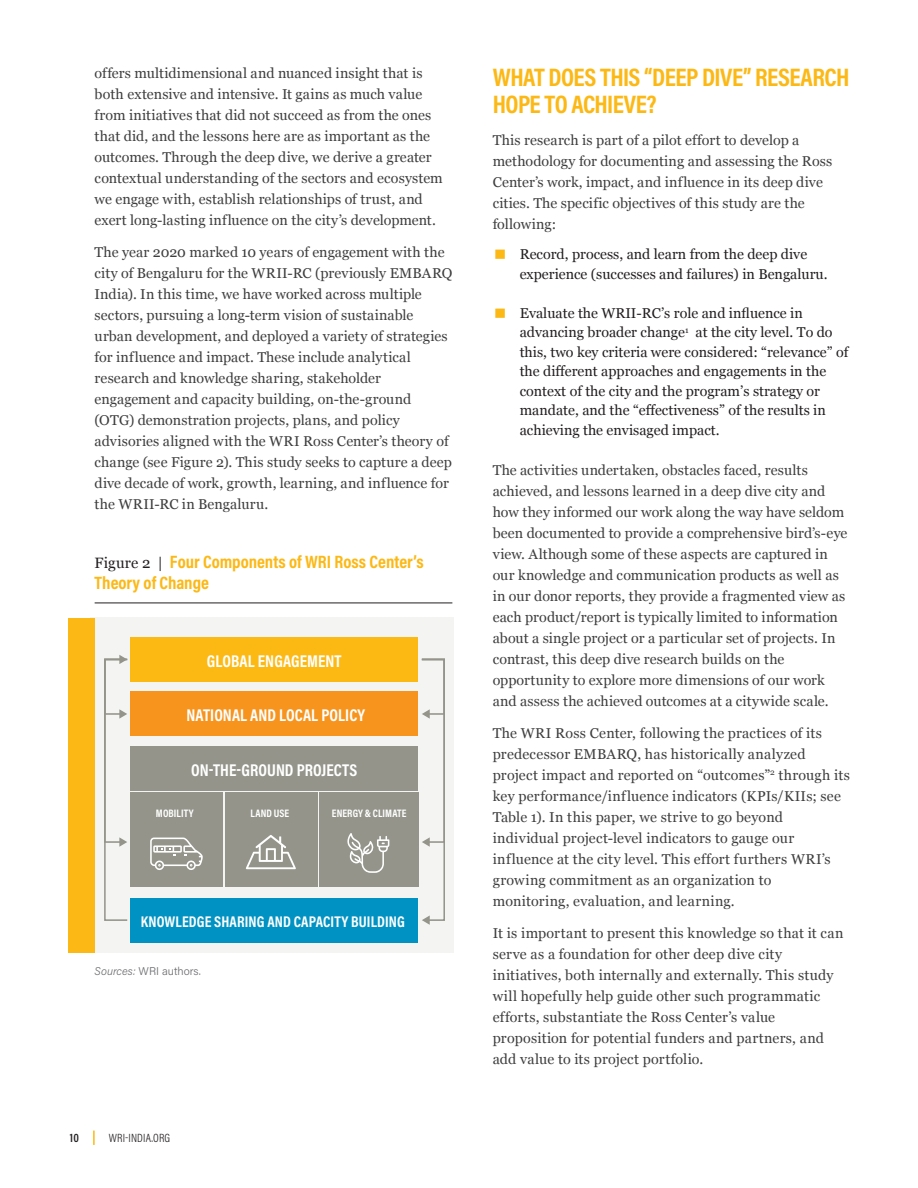
<style>
.page{position:relative;width:918px;height:1188px;background:#fff}
.page>*{position:absolute;margin:0;border:0;box-sizing:border-box;transform-origin:0 0}
.Text{font:700 25.5px/27px "Acumin Pro Cond";letter-spacing:-.02em;color:#fcb814}
.WP_Box_Head{font:700 18px/21px "Acumin Pro Cond";color:#fcb814}
.t1{font:700 17.25px "Acumin Pro Cond";letter-spacing:.005em;color:#fff}
.t2{font:700 15.6px "Acumin Pro Cond";letter-spacing:.01em;color:#fff}
.Text-2{font:14.25px/21px "Georgia";letter-spacing:.01em;color:#3e3e3f}
.t3{font:14.25px/19.5px "Georgia";color:#231f20}
.t4{font:300 12px "Acumin Pro Cond";letter-spacing:.015em;color:#231f20}
.t5{font:600 12px "Acumin Pro Cond";color:#231f20}
.t6{font:300 11.25px "Acumin Pro";color:#6c6d70}
.t7{font:700 10.95px "Acumin Pro Cond";letter-spacing:.01em;color:#fff}
.s1{font-family:"Georgia";font-weight:400;font-size:15px;color:#231f20}
.s2{font-style:italic}
.s3{font-size:42px;color:#fcb814}
</style>
<div class="page">
<svg style="left:93px;top:1131px;width:2px;height:14px"></svg>
<hr style="left:95px;top:603px;width:357px;height:1px;background:#231f20">
<div style="left:90px;top:618px;width:364px;height:335px;background:#f4f4f3"></div>
<div style="left:130px;top:637px;width:288px;height:45px;background:#fdb913"></div>
<div style="left:130px;top:692px;width:288px;height:44px;background:#f7941e"></div>
<div style="left:130px;top:746px;width:288px;height:45px;background:#94948b"></div>
<div style="left:130px;top:792px;width:93px;height:95px;background:#94948b"></div>
<div style="left:225px;top:792px;width:92px;height:95px;background:#94948b"></div>
<div style="left:319px;top:792px;width:99px;height:95px;background:#94948b"></div>
<div style="left:130px;top:898px;width:288px;height:44px;background:#0092c3"></div>
<svg style="left:421px;top:658px;width:24px;height:267px"></svg>
<svg style="left:104px;top:655px;width:24px;height:266px"></svg>
<svg style="left:150px;top:838px;width:53px;height:32px"></svg>
<svg style="left:246px;top:835px;width:50px;height:34px"></svg>
<svg style="left:347px;top:833px;width:42px;height:40px"></svg>
<div style="left:68px;top:618px;width:27px;height:335px;background:#fcb814"></div>
<p class="Text-2" style="left:95px;top:62px;width:350px">offers multidimensional and nuanced insight that is both extensive and intensive. It gains as much value from initiatives that did not succeed as from the ones that did, and the lessons here are as important as the outcomes. Through the deep dive, we derive a greater contextual understanding of the sectors and ecosystem we engage with, establish relationships of trust, and exert long-lasting influence on the city’s development.</p>
<p class="Text-2" style="left:95px;top:241px;width:359px">The year 2020 marked 10 years of engagement with the city of Bengaluru for the WRII-RC (previously EMBARQ India). In this time, we have worked across multiple sectors, pursuing a long-term vision of sustainable urban development, and deployed a variety of strategies for influence and impact. These include analytical research and knowledge sharing, stakeholder engagement and capacity building, on-the-ground (OTG) demonstration projects, plans, and policy advisories aligned with the WRI Ross Center’s theory of change (see Figure 2). This study seeks to capture a deep dive decade of work, growth, learning, and influence for the WRII-RC in Bengaluru.</p>
<p class="WP_Box_Head" style="left:95px;top:551px;width:331px"><span class="s1">Figure 2 |</span> Four Components of WRI Ross Center’s<br>Theory of Change</p>
<p class="t1" style="left:207px;top:650px;width:136px">GLOBAL ENGAGEMENT</p>
<p class="t1" style="left:186px;top:703px;width:180px">NATIONAL AND LOCAL POLICY</p>
<p class="t1" style="left:191px;top:759px;width:168px">ON-THE-GROUND PROJECTS</p>
<p class="t7" style="left:156px;top:806px;width:39px">MOBILITY</p>
<p class="t7" style="left:251px;top:806px;width:40px">LAND USE</p>
<p class="t7" style="left:332px;top:806px;width:76px">ENERGY &amp; CLIMATE</p>
<p class="t2" style="left:141px;top:911px;width:265px">KNOWLEDGE SHARING AND CAPACITY BUILDING</p>
<p class="t6" style="left:95px;top:963px;width:108px"><span class="s2">Sources:</span> WRI authors.</p>
<p class="t5" style="left:70px;top:1130px;width:10px">10</p>
<p class="t4" style="left:109px;top:1131px;width:63px">WRI-INDIA.ORG</p>
<p class="Text" style="left:493px;top:63px;width:358px">WHAT DOES THIS “DEEP DIVE” RESEARCH<br>HOPE TO ACHIEVE?</p>
<p class="Text-2" style="left:493px;top:129px;width:341px">This research is part of a pilot effort to develop a methodology for documenting and assessing the Ross Center’s work, impact, and influence in its deep dive cities. The specific objectives of this study are the following:</p>
<p class="t3" style="left:520px;top:244px;width:309px;text-indent:-27px"><span class="s3">▪</span> Record, process, and learn from the deep dive experience (successes and failures) in Bengaluru.</p>
<p class="t3" style="left:520px;top:303px;width:330px;text-indent:-27px"><span class="s3">▪</span> Evaluate the WRII-RC’s role and influence in advancing broader change<sup>1</sup> at the city level. To do this, two key criteria were considered: “relevance” of the different approaches and engagements in the context of the city and the program’s strategy or mandate, and the “effectiveness” of the results in achieving the envisaged impact.</p>
<p class="Text-2" style="left:493px;top:459px;width:356px">The activities undertaken, obstacles faced, results achieved, and lessons learned in a deep dive city and how they informed our work along the way have seldom been documented to provide a comprehensive bird’s-eye view. Although some of these aspects are captured in our knowledge and communication products as well as in our donor reports, they provide a fragmented view as each product/report is typically limited to information about a single project or a particular set of projects. In contrast, this deep dive research builds on the opportunity to explore more dimensions of our work and assess the achieved outcomes at a citywide scale.</p>
<p class="Text-2" style="left:493px;top:722px;width:359px">The WRI Ross Center, following the practices of its predecessor EMBARQ, has historically analyzed project impact and reported on “outcomes”<sup>2</sup> through its key performance/influence indicators (KPIs/KIIs; see Table 1). In this paper, we strive to go beyond individual project-level indicators to gauge our influence at the city level. This effort furthers WRI’s growing commitment as an organization to monitoring, evaluation, and learning.</p>
<p class="Text-2" style="left:493px;top:922px;width:352px">It is important to present this knowledge so that it can serve as a foundation for other deep dive city initiatives, both internally and externally. This study will hopefully help guide other such programmatic efforts, substantiate the Ross Center’s value proposition for potential funders and partners, and add value to its project portfolio.</p>
</div>
